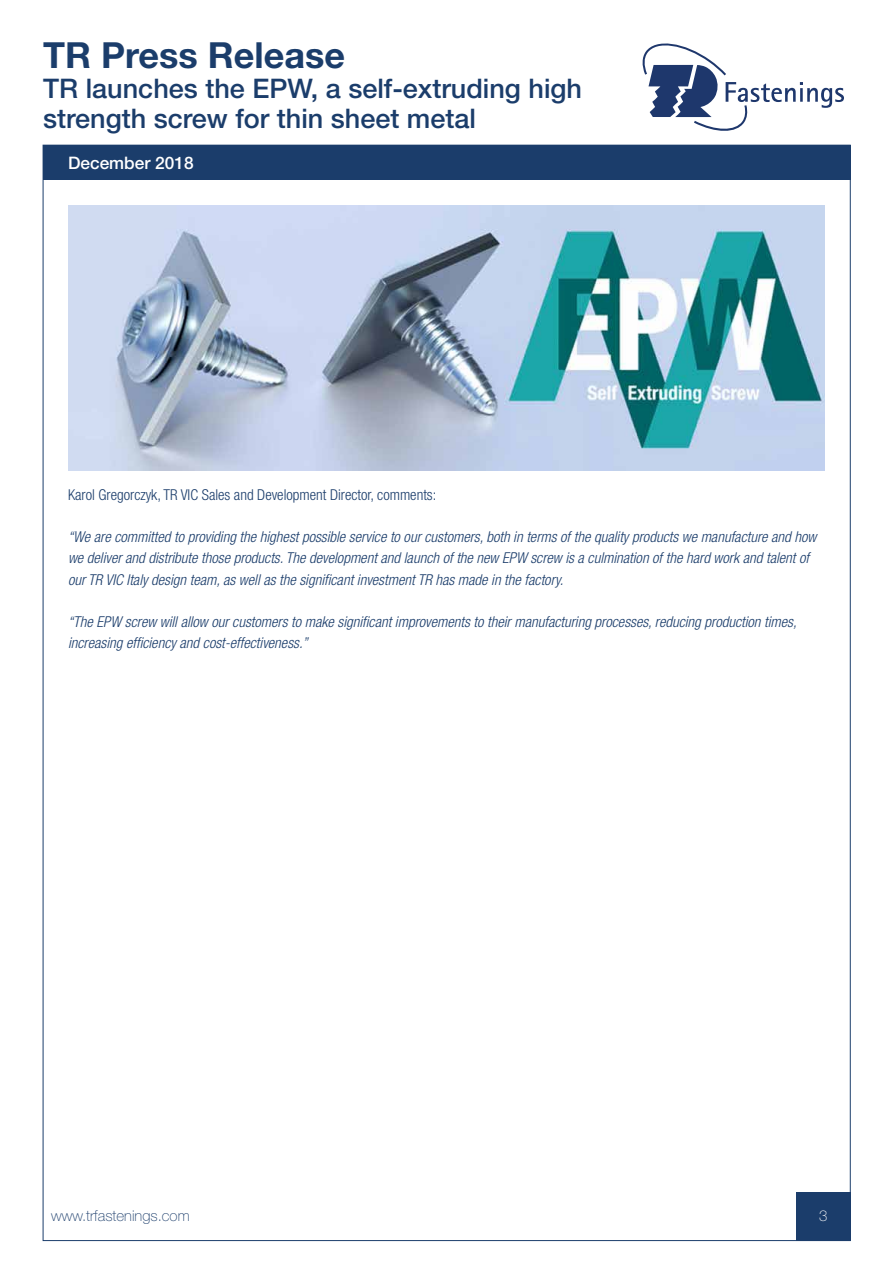
<style>
.page{position:relative;width:893px;height:1263px;background:#fff}
.page>*{position:absolute;margin:0;border:0;box-sizing:border-box;transform-origin:0 0}
.t1{font:700 36px "Helvetica Neue LT Std";color:#1b3d6b}
.t2{font:500 27px/30px "Helvetica Neue LT Std";color:#1b3d6b}
.t3{font:500 17.25px "Helvetica Neue LT Std";color:#fff}
.t4{font:italic 300 condensed 15px/21px "Helvetica Neue LT Std";color:#1b3d6b}
.t5{font:300 condensed 15px "Helvetica Neue LT Std";color:#1b3d6b}
.t6{font:100 15px "Helvetica Neue LT Std";color:#1b3d6b}
.t7{font:100 15px "Helvetica Neue LT Std";color:#fff}
</style>
<div class="page">
<div style="left:796px;top:1192px;width:55px;height:49px;background:#1b3d6b"></div>
<div style="left:43px;top:145px;width:807px;height:35px;background:#1b3d6b"></div>
<svg style="left:642px;top:43px;width:202px;height:88px"></svg>
<img style="left:68px;top:205px;width:757px;height:265px">
<h1 class="t1" style="left:43px;top:33px;width:303px">TR Press Release</h1>
<h2 class="t2" style="left:43px;top:73px;width:540px">TR launches the EPW, a self-extruding high strength screw for thin sheet metal</h2>
<p class="t3" style="left:68px;top:152px;width:127px">December 2018</p>
<p class="t5" style="left:68px;top:487px;width:370px">Karol Gregorczyk, TR VIC Sales and Development Director, comments:</p>
<p class="t4" style="left:68px;top:527px;width:750px">“We are committed to providing the highest possible service to our customers, both in terms of the quality products we manufacture and how we deliver and distribute those products. The development and launch of the new EPW screw is a culmination of the hard work and talent of our TR VIC Italy design team, as well as the significant investment TR has made in the factory.</p>
<p class="t4" style="left:68px;top:611px;width:730px">“The EPW screw will allow our customers to make significant improvements to their manufacturing processes, reducing production times, increasing efficiency and cost-effectiveness.”</p>
<p class="t6" style="left:51px;top:1207px;width:140px">www.trfastenings.com</p>
<p class="t7" style="left:819px;top:1207px;width:10px">3</p>
</div>
